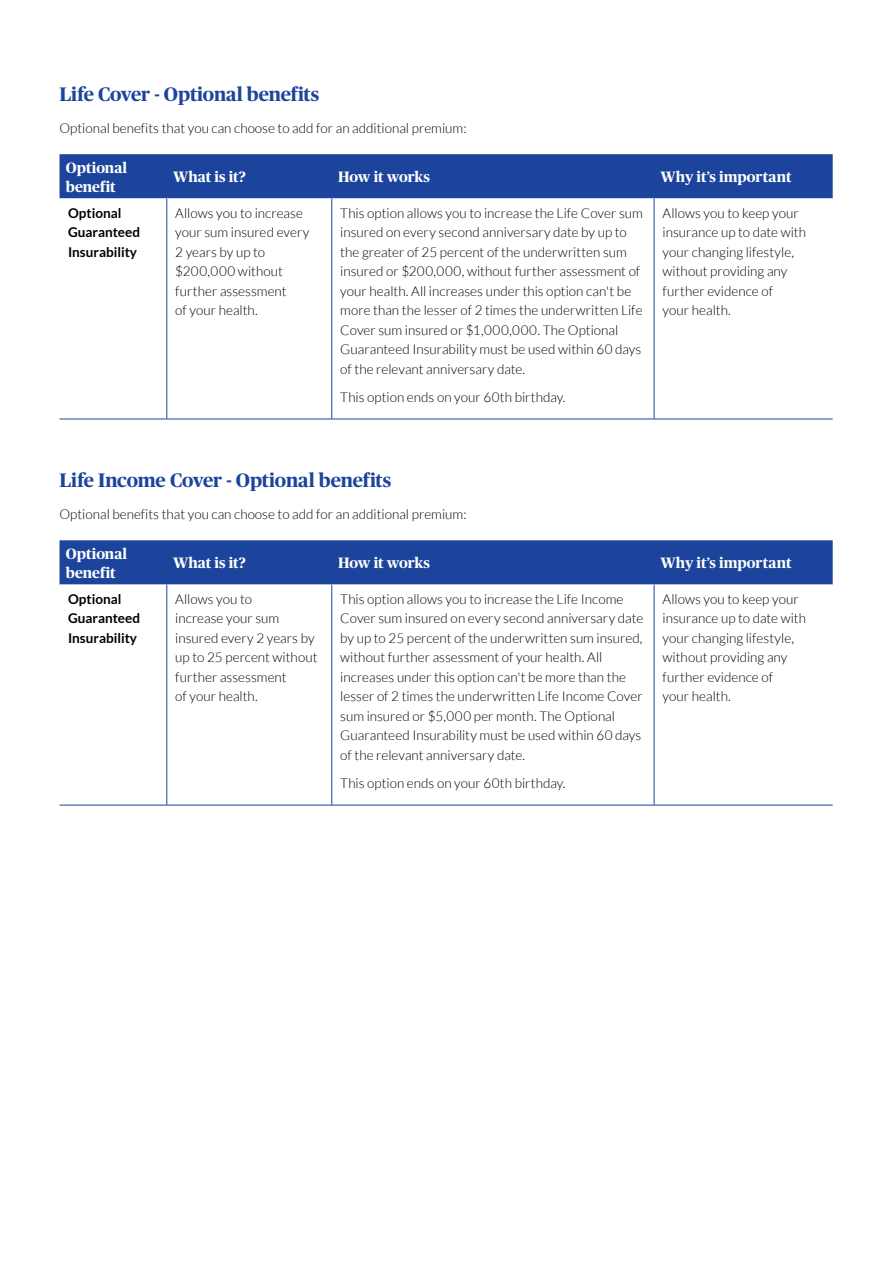
<style>
.page{position:relative;width:893px;height:1263px;background:#fff}
.page>*{position:absolute;margin:0;border:0;box-sizing:border-box;transform-origin:0 0}
.t1{font:700 19.5px "Chubb Publico";letter-spacing:-.01em;color:#1c449c}
.t2{font:700 15px/19.5px "Chubb Publico";letter-spacing:-.005em;color:#fff}
.t3{font:300 13.5px/19.5px "Lato";color:#000}
.t4{font:700 13.5px/19.5px "Lato";color:#000}
</style>
<div class="page">
<div style="left:60px;top:154px;width:773px;height:44px;background:#1c449c"></div>
<svg style="left:60px;top:198px;width:773px;height:221px"></svg>
<hr style="left:167px;top:198px;width:1px;height:221px;background:#1c449c">
<hr style="left:332px;top:198px;width:1px;height:221px;background:#1c449c">
<hr style="left:654px;top:198px;width:1px;height:221px;background:#1c449c">
<hr style="left:60px;top:419px;width:107px;height:1px;background:#1c449c">
<hr style="left:167px;top:419px;width:165px;height:1px;background:#1c449c">
<hr style="left:332px;top:419px;width:322px;height:1px;background:#1c449c">
<hr style="left:654px;top:419px;width:179px;height:1px;background:#1c449c">
<div style="left:60px;top:540px;width:773px;height:45px;background:#1c449c"></div>
<svg style="left:60px;top:585px;width:773px;height:220px"></svg>
<hr style="left:167px;top:585px;width:1px;height:220px;background:#1c449c">
<hr style="left:332px;top:585px;width:1px;height:220px;background:#1c449c">
<hr style="left:654px;top:585px;width:1px;height:220px;background:#1c449c">
<hr style="left:60px;top:805px;width:107px;height:1px;background:#1c449c">
<hr style="left:167px;top:805px;width:165px;height:1px;background:#1c449c">
<hr style="left:332px;top:805px;width:322px;height:1px;background:#1c449c">
<hr style="left:654px;top:805px;width:179px;height:1px;background:#1c449c">
<h1 class="t1" style="left:60px;top:80px;width:261px">Life Cover - Optional benefits</h1>
<p class="t3" style="left:60px;top:118px;width:409px">Optional benefits that you can choose to add for an additional premium:</p>
<p class="t2" style="left:66px;top:157px;width:63px">Optional benefit</p>
<p class="t2" style="left:173px;top:166px;width:74px">What is it?</p>
<p class="t2" style="left:338px;top:166px;width:93px">How it works</p>
<p class="t2" style="left:660px;top:166px;width:133px">Why it’s important</p>
<p class="t4" style="left:68px;top:203px;width:74px">Optional<br>Guaranteed<br>Insurability</p>
<p class="t3" style="left:175px;top:203px;width:136px">Allows you to increase your sum insured every<br>2 years by up to $200,000 without further assessment<br>of your health.</p>
<p class="t3" style="left:340px;top:203px;width:304px">This option allows you to increase the Life Cover sum insured on every second anniversary date by up to the greater of 25 percent of the underwritten sum insured or $200,000, without further assessment of your health. All increases under this option can't be more than the lesser of 2 times the underwritten Life Cover sum insured or $1,000,000. The Optional Guaranteed Insurability must be used within 60 days of the relevant anniversary date.</p>
<p class="t3" style="left:340px;top:387px;width:227px">This option ends on your 60th birthday.</p>
<p class="t3" style="left:663px;top:203px;width:145px">Allows you to keep your insurance up to date with your changing lifestyle, without providing any further evidence of<br>your health.</p>
<h1 class="t1" style="left:60px;top:466px;width:333px">Life Income Cover - Optional benefits</h1>
<p class="t3" style="left:60px;top:504px;width:409px">Optional benefits that you can choose to add for an additional premium:</p>
<p class="t2" style="left:66px;top:543px;width:63px">Optional benefit</p>
<p class="t2" style="left:173px;top:553px;width:74px">What is it?</p>
<p class="t2" style="left:338px;top:553px;width:93px">How it works</p>
<p class="t2" style="left:660px;top:553px;width:133px">Why it’s important</p>
<p class="t4" style="left:68px;top:589px;width:74px">Optional<br>Guaranteed<br>Insurability</p>
<p class="t3" style="left:175px;top:589px;width:144px">Allows you to<br>increase your sum insured every 2 years by up to 25 percent without further assessment<br>of your health.</p>
<p class="t3" style="left:340px;top:589px;width:304px">This option allows you to increase the Life Income Cover sum insured on every second anniversary date by up to 25 percent of the underwritten sum insured, without further assessment of your health. All increases under this option can't be more than the lesser of 2 times the underwritten Life Income Cover sum insured or $5,000 per month. The Optional Guaranteed Insurability must be used within 60 days of the relevant anniversary date.</p>
<p class="t3" style="left:340px;top:773px;width:227px">This option ends on your 60th birthday.</p>
<p class="t3" style="left:663px;top:589px;width:145px">Allows you to keep your insurance up to date with your changing lifestyle, without providing any further evidence of<br>your health.</p>
</div>
